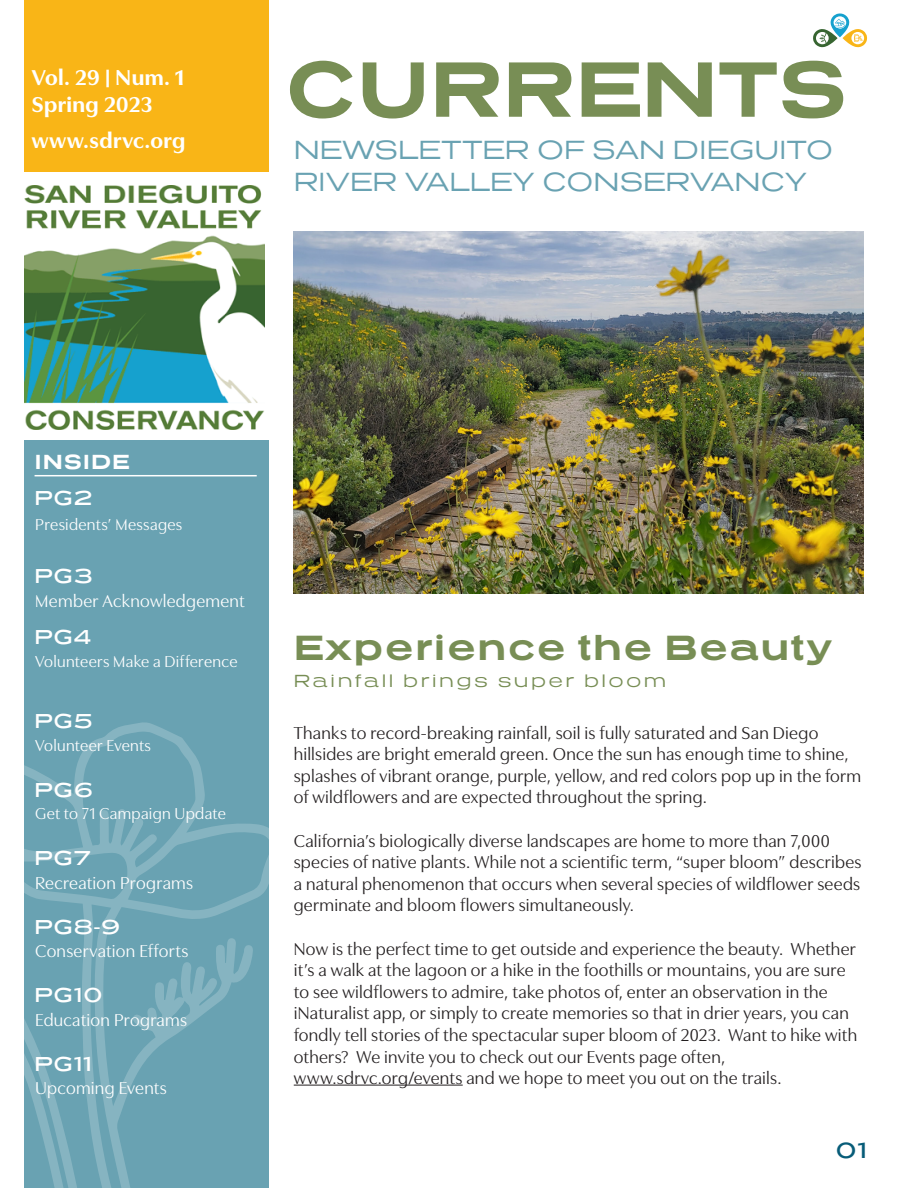
<style>
.page{position:relative;width:918px;height:1188px;background:#fff}
.page>*{position:absolute;margin:0;border:0;box-sizing:border-box;transform-origin:0 0}
.Title_Header{font:700 80.4px "Presicav Rg";letter-spacing:-.005em;color:#788e55}
.t1{font:700 36px "Presicav Rg";letter-spacing:.03em;color:#788e55}
.Title_Header-2{font:27px/32.4px "Presicav Lt";color:#69a2b2}
.PARAGRAPHS{font:700 22.5px "Utile Display";letter-spacing:.02em;color:#fff}
.Title_Header-3{font:22.5px "Presicav Rg";color:#075c78}
.Title_Header-4{font:700 21px "Presicav Rg";letter-spacing:.04em;color:#fff}
.Title_Header-5{font:20.7px "Presicav Rg";letter-spacing:.04em;color:#fff}
.PARAGRAPHS-2{font:18px/21.6px "Utile Display";letter-spacing:.015em;color:#231f20}
.PARAGRAPHS-3{font:18px "Utile Display";letter-spacing:.015em;color:#fff}
.t2{font:18px "Presicav Lt";letter-spacing:.13em;color:#788e55}
.PARAGRAPHS-4{font:16.5px "Utile Display";letter-spacing:.02em;color:#fff}
</style>
<div class="page">
<div style="left:24px;top:441px;width:245px;height:747px;background:#69a2b2"></div>
<svg style="left:24px;top:722px;width:245px;height:466px"></svg>
<svg style="left:24px;top:836px;width:56px;height:352px"></svg>
<hr style="left:294px;top:1085px;width:169px;height:1px;background:#231f20">
<div style="left:24px;top:0;width:245px;height:172px;background:#f9b517"></div>
<img style="left:25px;top:186px;width:240px;height:244px">
<hr style="left:35px;top:475px;width:222px;height:1px;background:#fff">
<svg style="left:813px;top:13px;width:54px;height:35px"></svg>
<img style="left:294px;top:231px;width:570px;height:362px">
<p class="PARAGRAPHS" style="left:32px;top:59px;width:154px">Vol. 29 | Num. 1</p>
<p class="PARAGRAPHS" style="left:32px;top:86px;width:122px">Spring 2023</p>
<p class="PARAGRAPHS" style="left:32px;top:122px;width:155px">www.sdrvc.org</p>
<p class="Title_Header" style="left:285px;top:38px;width:564px">CURRENTS</p>
<p class="Title_Header-2" style="left:294px;top:133px;width:541px">NEWSLETTER OF SAN DIEGUITO<br>RIVER VALLEY CONSERVANCY</p>
<p class="Title_Header-4" style="left:35px;top:449px;width:97px">INSIDE</p>
<p class="Title_Header-5" style="left:35px;top:485px;width:60px">PG2</p>
<p class="PARAGRAPHS-4" style="left:35px;top:512px;width:149px">Presidents’ Messages</p>
<p class="Title_Header-5" style="left:35px;top:563px;width:60px">PG3</p>
<p class="PARAGRAPHS-3" style="left:35px;top:587px;width:211px">Member Acknowledgement</p>
<p class="Title_Header-5" style="left:35px;top:624px;width:58px">PG4</p>
<p class="PARAGRAPHS-4" style="left:35px;top:649px;width:204px">Volunteers Make a Difference</p>
<p class="Title_Header-5" style="left:35px;top:708px;width:59px">PG5</p>
<p class="PARAGRAPHS-4" style="left:35px;top:732px;width:117px">Volunteer Events</p>
<p class="Title_Header-5" style="left:35px;top:776px;width:60px">PG6</p>
<p class="PARAGRAPHS-4" style="left:35px;top:801px;width:192px">Get to 71 Campaign Update</p>
<p class="Title_Header-5" style="left:35px;top:845px;width:58px">PG7</p>
<p class="PARAGRAPHS-3" style="left:35px;top:869px;width:159px">Recreation Programs</p>
<p class="Title_Header-5" style="left:35px;top:913px;width:87px">PG8-9</p>
<p class="PARAGRAPHS-3" style="left:35px;top:937px;width:155px">Conservation Efforts</p>
<p class="Title_Header-5" style="left:35px;top:982px;width:70px">PG10</p>
<p class="PARAGRAPHS-3" style="left:35px;top:1006px;width:153px">Education Programs</p>
<p class="Title_Header-5" style="left:35px;top:1050px;width:59px">PG11</p>
<p class="PARAGRAPHS-3" style="left:35px;top:1074px;width:133px">Upcoming Events</p>
<p class="t1" style="left:294px;top:625px;width:540px">Experience the Beauty</p>
<p class="t2" style="left:294px;top:670px;width:374px">Rainfall brings super bloom</p>
<p class="PARAGRAPHS-2" style="left:294px;top:720px;width:569px">Thanks to record-breaking rainfall, soil is fully saturated and San Diego hillsides are bright emerald green. Once the sun has enough time to shine, splashes of vibrant orange, purple, yellow, and red colors pop up in the form of wildflowers and are expected throughout the spring.</p>
<p class="PARAGRAPHS-2" style="left:294px;top:828px;width:569px">California’s biologically diverse landscapes are home to more than 7,000 species of native plants. While not a scientific term, “super bloom” describes a natural phenomenon that occurs when several species of wildflower seeds germinate and bloom flowers simultaneously.</p>
<p class="PARAGRAPHS-2" style="left:294px;top:936px;width:565px">Now is the perfect time to get outside and experience the beauty. Whether it’s a walk at the lagoon or a hike in the foothills or mountains, you are sure to see wildflowers to admire, take photos of, enter an observation in the iNaturalist app, or simply to create memories so that in drier years, you can fondly tell stories of the spectacular super bloom of 2023. Want to hike with others? We invite you to check out our Events page often,</p>
<p class="PARAGRAPHS-2" style="left:294px;top:1066px;width:489px">www.sdrvc.org/events and we hope to meet you out on the trails.</p>
<p class="Title_Header-3" style="left:835px;top:1136px;width:33px">01</p>
</div>
